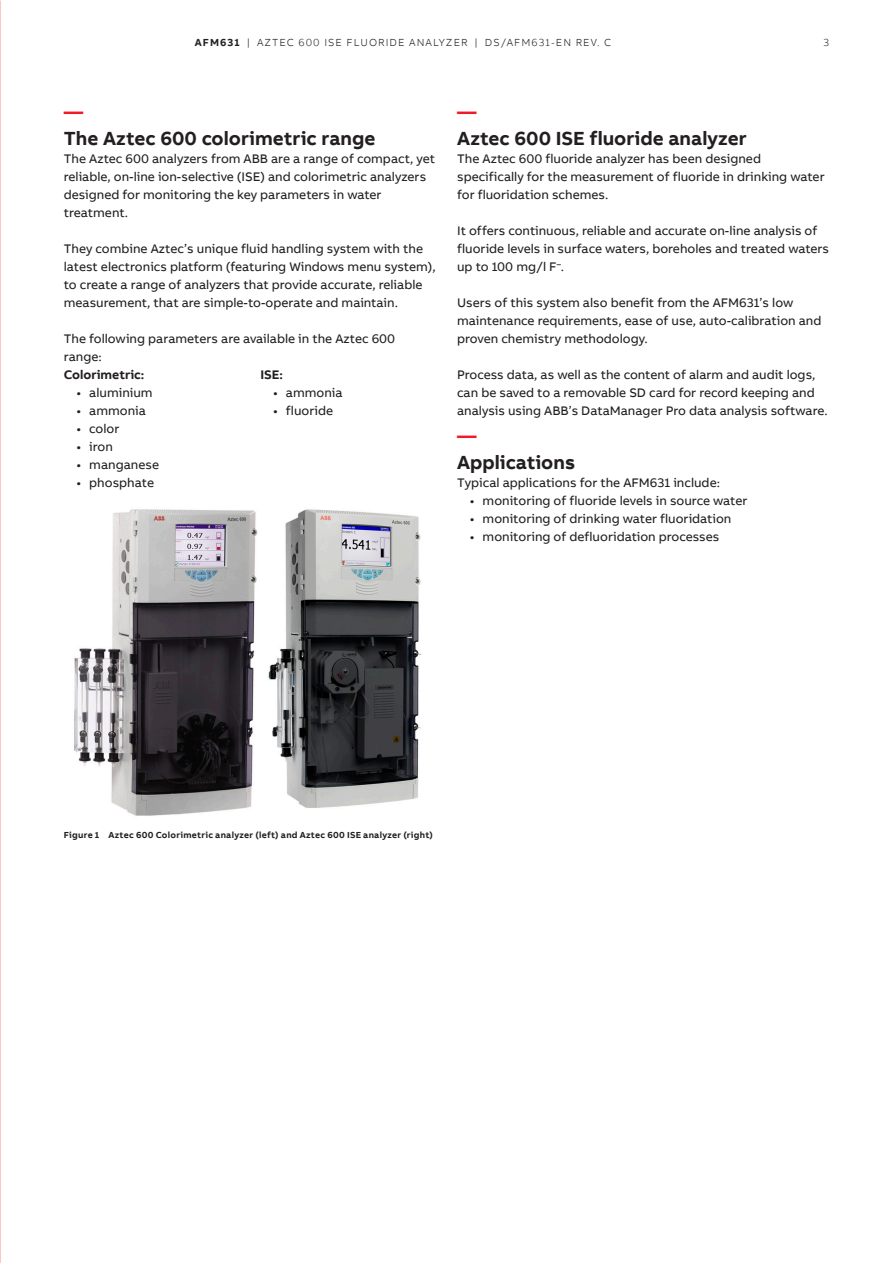
<style>
.page{position:relative;width:893px;height:1263px;background:#fff}
.page>*{position:absolute;margin:0;border:0;box-sizing:border-box;transform-origin:0 0}
.Heading_Level_1_Bold{font:700 19.5px "AB Bvoice";color:#231f20}
.Cursor_Bold_13pt_18p{font:700 19.5px "AB Bvoice";color:#ee1c28}
.Body_text_8_5pt_12pt{font:12.75px/18px "AB Bvoice";color:#231f20}
.Body_text_8_5pt_12pt-2{font:700 12.75px "AB Bvoice";color:#231f20}
.t1{font:300 10.5px "AB Bvoice";letter-spacing:.1em;color:#231f20}
.t2{font:700 9px "AB Bvoice";letter-spacing:.03em;color:#231f20}
.s1{font-weight:700}
</style>
<div class="page">
<img style="left:0;top:0;width:1px;height:1263px">
<img style="left:74px;top:509px;width:348px;height:307px">
<p class="t1" style="left:195px;top:36px;width:418px"><span class="s1">AFM631</span> | AZTEC 600 ISE FLUORIDE ANALYZER | DS/AFM631-EN REV. C</p>
<p class="t1" style="left:823px;top:36px;width:7px">3</p>
<p class="Cursor_Bold_13pt_18p" style="left:64px;top:99px;width:21px">—</p>
<p class="Heading_Level_1_Bold" style="left:64px;top:126px;width:313px">The Aztec 600 colorimetric range</p>
<p class="Body_text_8_5pt_12pt" style="left:64px;top:150px;width:373px">The Aztec 600 analyzers from ABB are a range of compact, yet reliable, on-line ion-selective (ISE) and colorimetric analyzers designed for monitoring the key parameters in water treatment.</p>
<p class="Body_text_8_5pt_12pt" style="left:64px;top:240px;width:374px">They combine Aztec’s unique fluid handling system with the latest electronics platform (featuring Windows menu system), to create a range of analyzers that provide accurate, reliable measurement, that are simple-to-operate and maintain.</p>
<p class="Body_text_8_5pt_12pt" style="left:64px;top:330px;width:333px">The following parameters are available in the Aztec 600 range:</p>
<p class="Body_text_8_5pt_12pt-2" style="left:64px;top:367px;width:82px">Colorimetric:</p>
<p class="Body_text_8_5pt_12pt" style="left:77px;top:384px;width:78px">• aluminium</p>
<p class="Body_text_8_5pt_12pt" style="left:77px;top:402px;width:71px">• ammonia</p>
<p class="Body_text_8_5pt_12pt" style="left:77px;top:420px;width:44px">• color</p>
<p class="Body_text_8_5pt_12pt" style="left:77px;top:438px;width:38px">• iron</p>
<p class="Body_text_8_5pt_12pt" style="left:77px;top:456px;width:84px">• manganese</p>
<p class="Body_text_8_5pt_12pt" style="left:77px;top:474px;width:79px">• phosphate</p>
<p class="Body_text_8_5pt_12pt-2" style="left:260px;top:367px;width:24px">ISE:</p>
<p class="Body_text_8_5pt_12pt" style="left:273px;top:384px;width:71px">• ammonia</p>
<p class="Body_text_8_5pt_12pt" style="left:273px;top:402px;width:61px">• fluoride</p>
<p class="Cursor_Bold_13pt_18p" style="left:457px;top:99px;width:21px">—</p>
<p class="Heading_Level_1_Bold" style="left:457px;top:126px;width:291px">Aztec 600 ISE fluoride analyzer</p>
<p class="Body_text_8_5pt_12pt" style="left:457px;top:150px;width:369px">The Aztec 600 fluoride analyzer has been designed specifically for the measurement of fluoride in drinking water for fluoridation schemes.</p>
<p class="Body_text_8_5pt_12pt" style="left:457px;top:222px;width:374px">It offers continuous, reliable and accurate on-line analysis of fluoride levels in surface waters, boreholes and treated waters up to 100 mg/l F<sup>–</sup>.</p>
<p class="Body_text_8_5pt_12pt" style="left:457px;top:294px;width:366px">Users of this system also benefit from the AFM631’s low maintenance requirements, ease of use, auto-calibration and proven chemistry methodology.</p>
<p class="Body_text_8_5pt_12pt" style="left:457px;top:366px;width:372px">Process data, as well as the content of alarm and audit logs, can be saved to a removable SD card for record keeping and analysis using ABB’s DataManager Pro data analysis software.</p>
<p class="Cursor_Bold_13pt_18p" style="left:457px;top:423px;width:21px">—</p>
<p class="Heading_Level_1_Bold" style="left:457px;top:450px;width:120px">Applications</p>
<p class="Body_text_8_5pt_12pt" style="left:457px;top:474px;width:264px">Typical applications for the AFM631 include:</p>
<p class="Body_text_8_5pt_12pt" style="left:470px;top:492px;width:279px">• monitoring of fluoride levels in source water</p>
<p class="Body_text_8_5pt_12pt" style="left:470px;top:510px;width:263px">• monitoring of drinking water fluoridation</p>
<p class="Body_text_8_5pt_12pt" style="left:470px;top:528px;width:251px">• monitoring of defluoridation processes</p>
<p class="t2" style="left:64px;top:829px;width:371px">Figure 1 Aztec 600 Colorimetric analyzer (left) and Aztec 600 ISE analyzer (right)</p>
</div>
